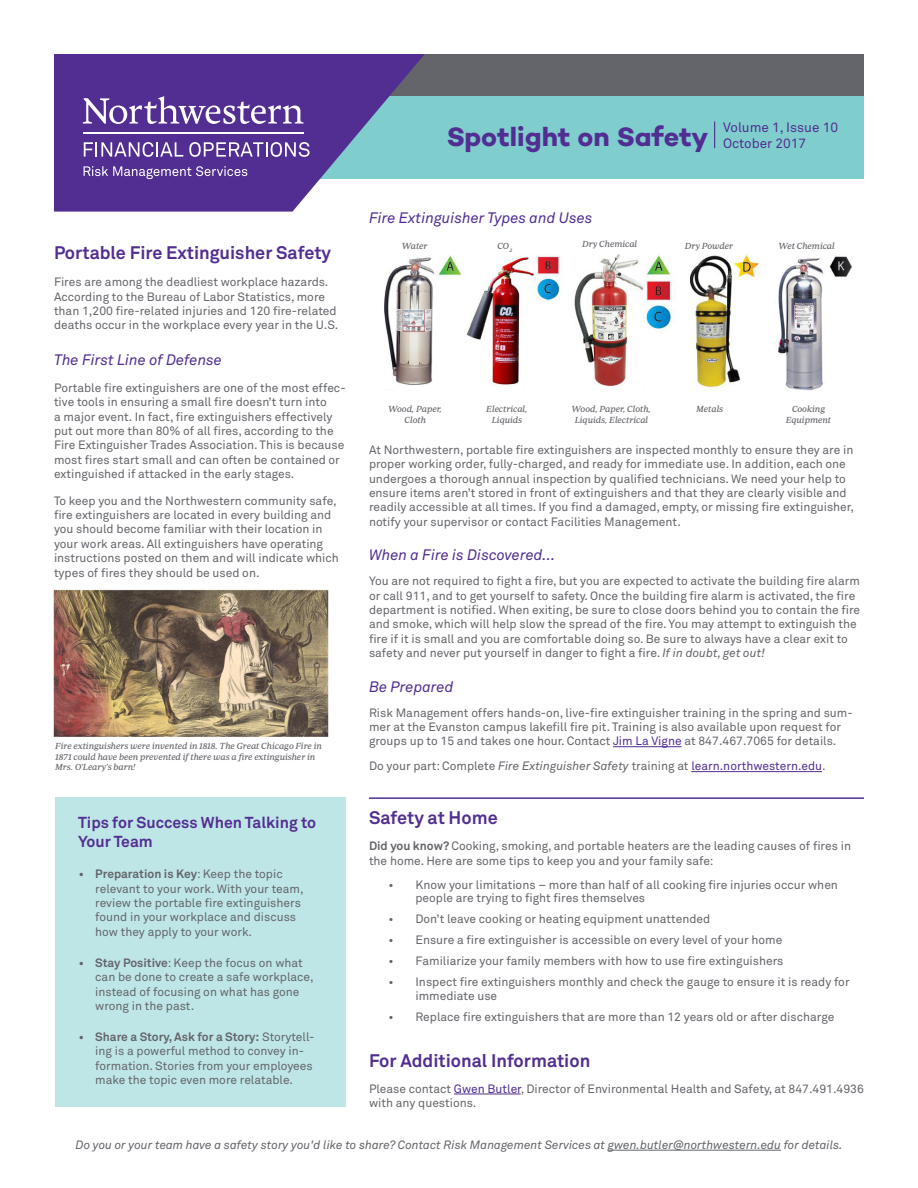
<style>
.page{position:relative;width:918px;height:1188px;background:#fff}
.page>*{position:absolute;margin:0;border:0;box-sizing:border-box;transform-origin:0 0}
.t1{font:700 27px "Campton";color:#522e92}
.t2{font:700 18px "Akkurat Pro";color:#522e92}
.t3{font:700 15.75px/18.9px "Akkurat Pro";color:#522e92}
.t4{font:italic 15px "Akkurat Pro";color:#522e92}
.t5{font:13.5px/16.2px "Akkurat Pro";color:#522e92}
.t6{font:12px/14.4px "Akkurat Pro";color:#63656a}
.t7{font:italic 12px "Akkurat Pro";color:#63656a}
.t8{font:italic 9px/10.8px "Periodico Text";color:#63656a;text-align:center}
.s1{font-weight:700}
.s2{font-style:italic}
.s3{color:#522e92}
</style>
<div class="page">
<div style="left:56px;top:797px;width:290px;height:310px;background:#bfe6e6"></div>
<div style="left:54px;top:54px;width:810px;height:42px;background:#63656a"></div>
<div style="left:56px;top:96px;width:808px;height:83px;background:#7fcecd"></div>
<svg style="left:54px;top:54px;width:371px;height:158px;fill:#522e92"></svg>
<svg style="left:84px;top:166px;width:163px;height:13px;background:#775ba9"></svg>
<svg style="left:83px;top:96px;width:221px;height:28px;background:#7e63ad"></svg>
<hr style="left:83px;top:132px;width:221px;height:2px;background:#fff">
<svg style="left:84px;top:142px;width:99px;height:15px"></svg>
<svg style="left:189px;top:142px;width:121px;height:15px;background:#8a71b5"></svg>
<svg style="left:714px;top:121px;width:1px;height:27px"></svg>
<hr style="left:613px;top:746px;width:69px;height:1px;background:#522e92">
<hr style="left:691px;top:771px;width:131px;height:1px;background:#522e92">
<hr style="left:454px;top:1094px;width:67px;height:1px;background:#522e92">
<hr style="left:369px;top:797px;width:495px;height:2px;background:#522e92">
<hr style="left:608px;top:1150px;width:173px;height:1px;background:#63656a">
<img style="left:53px;top:589px;width:276px;height:148px">
<img style="left:384px;top:254px;width:468px;height:136px">
<p class="t1" style="left:447px;top:119px;width:263px">Spotlight on Safety</p>
<p class="t5" style="left:723px;top:119px;width:117px">Volume 1, Issue 10<br>October 2017</p>
<p class="t2" style="left:54px;top:242px;width:279px">Portable Fire Extinguisher Safety</p>
<p class="t6" style="left:54px;top:275px;width:286px">Fires are among the deadliest workplace hazards.<br>According to the Bureau of Labor Statistics, more than 1,200 fire-related injuries and 120 fire-related deaths occur in the workplace every year in the U.S.</p>
<p class="t4" style="left:54px;top:351px;width:170px">The First Line of Defense</p>
<p class="t6" style="left:54px;top:380px;width:293px">Portable fire extinguishers are one of the most effec&shy;tive tools in ensuring a small fire doesn’t turn into<br>a major event. In fact, fire extinguishers effectively put out more than 80% of all fires, according to the Fire Extinguisher Trades Association. This is because most fires start small and can often be contained or extinguished if attacked in the early stages.</p>
<p class="t6" style="left:54px;top:493px;width:286px">To keep you and the Northwestern community safe, fire extinguishers are located in every building and you should become familiar with their location in your work areas. All extinguishers have operating instructions posted on them and will indicate which types of fires they should be used on.</p>
<p class="t8" style="left:56px;top:740px;width:268px;text-align:left">Fire extinguishers were invented in 1818. The Great Chicago Fire in<br>1871 could have been prevented if there was a fire extinguisher in<br>Mrs. O'Leary's barn!</p>
<p class="t3" style="left:78px;top:813px;width:240px">Tips for Success When Talking to<br>Your Team</p>
<p class="t6" style="left:95px;top:867px;width:210px;text-indent:-16px"><span class="s1">• Preparation is Key</span>: Keep the topic relevant to your work. With your team, review the portable fire extinguishers found in your workplace and discuss how they apply to your work.</p>
<p class="t6" style="left:95px;top:955px;width:220px;text-indent:-16px"><span class="s1">• Stay Positive</span>: Keep the focus on what can be done to create a safe workplace, instead of focusing on what has gone wrong in the past.</p>
<p class="t6" style="left:95px;top:1030px;width:221px;text-indent:-16px"><span class="s1">• Share a Story, Ask for a Story:</span> Storytell&shy;ing is a powerful method to convey in&shy;formation. Stories from your employees make the topic even more relatable.</p>
<p class="t4" style="left:369px;top:209px;width:225px">Fire Extinguisher Types and Uses</p>
<p class="t8" style="left:582px;top:238px;width:56px">Dry Chemical</p>
<p class="t8" style="left:402px;top:240px;width:27px">Water</p>
<p class="t8" style="left:497px;top:240px;width:16px">CO<sub>2</sub></p>
<p class="t8" style="left:685px;top:240px;width:50px">Dry Powder</p>
<p class="t8" style="left:779px;top:240px;width:57px">Wet Chemical</p>
<p class="t8" style="left:388px;top:403px;width:55px">Wood, Paper,<br>Cloth</p>
<p class="t8" style="left:487px;top:403px;width:43px">Electrical,<br>Liquids</p>
<p class="t8" style="left:697px;top:403px;width:28px">Metals</p>
<p class="t8" style="left:786px;top:403px;width:47px">Cooking<br>Equipment</p>
<p class="t8" style="left:572px;top:403px;width:81px">Wood, Paper, Cloth,<br>Liquids, Electrical</p>
<p class="t6" style="left:369px;top:442px;width:486px">At Northwestern, portable fire extinguishers are inspected monthly to ensure they are in proper working order, fully-charged, and ready for immediate use. In addition, each one undergoes a thorough annual inspection by qualified technicians. We need your help to ensure items aren’t stored in front of extinguishers and that they are clearly visible and readily accessible at all times. If you find a damaged, empty, or missing fire extinguisher, notify your supervisor or contact Facilities Management.</p>
<p class="t4" style="left:369px;top:546px;width:188px">When a Fire is Discovered...</p>
<p class="t6" style="left:369px;top:574px;width:493px">You are not required to fight a fire, but you are expected to activate the building fire alarm or call 911, and to get yourself to safety. Once the building fire alarm is activated, the fire department is notified. When exiting, be sure to close doors behind you to contain the fire and smoke, which will help slow the spread of the fire. You may attempt to extinguish the fire if it is small and you are comfortable doing so. Be sure to always have a clear exit to safety and never put yourself in danger to fight a fire. <span class="s2">If in doubt, get out!</span></p>
<p class="t4" style="left:369px;top:678px;width:86px">Be Prepared</p>
<p class="t6" style="left:369px;top:705px;width:485px">Risk Management offers hands-on, live-fire extinguisher training in the spring and sum&shy;mer at the Evanston campus lakefill fire pit. Training is also available upon request for groups up to 15 and takes one hour. Contact <span class="s3">Jim La Vigne</span> at 847.467.7065 for details.</p>
<p class="t6" style="left:369px;top:759px;width:458px">Do your part: Complete <span class="s2">Fire Extinguisher Safety</span> training at <span class="s3">learn.northwestern.edu</span>.</p>
<p class="t2" style="left:369px;top:806px;width:130px">Safety at Home</p>
<p class="t6" style="left:369px;top:838px;width:484px;line-height:15px"><span class="s1">Did you know?</span> Cooking, smoking, and portable heaters are the leading causes of fires in the home. Here are some tips to keep you and your family safe:</p>
<p class="t6" style="left:416px;top:878px;width:424px;line-height:13.5px;text-indent:-27px">• Know your limitations – more than half of all cooking fire injuries occur when people are trying to fight fires themselves</p>
<p class="t6" style="left:388px;top:912px;width:323px">• Don’t leave cooking or heating equipment unattended</p>
<p class="t6" style="left:388px;top:933px;width:395px">• Ensure a fire extinguisher is accessible on every level of your home</p>
<p class="t6" style="left:388px;top:954px;width:397px">• Familiarize your family members with how to use fire extinguishers</p>
<p class="t6" style="left:416px;top:975px;width:436px;line-height:13.5px;text-indent:-27px">• Inspect fire extinguishers monthly and check the gauge to ensure it is ready for immediate use</p>
<p class="t6" style="left:388px;top:1009px;width:447px">• Replace fire extinguishers that are more than 12 years old or after discharge</p>
<p class="t2" style="left:369px;top:1050px;width:223px">For Additional Information</p>
<p class="t6" style="left:369px;top:1081px;width:497px">Please contact <span class="s3">Gwen Butler</span>, Director of Environmental Health and Safety, at 847.491.4936 with any questions.</p>
<p class="t7" style="left:76px;top:1138px;width:768px">Do you or your team have a safety story you'd like to share? Contact Risk Management Services at gwen.butler@northwestern.edu for details.</p>
</div>
